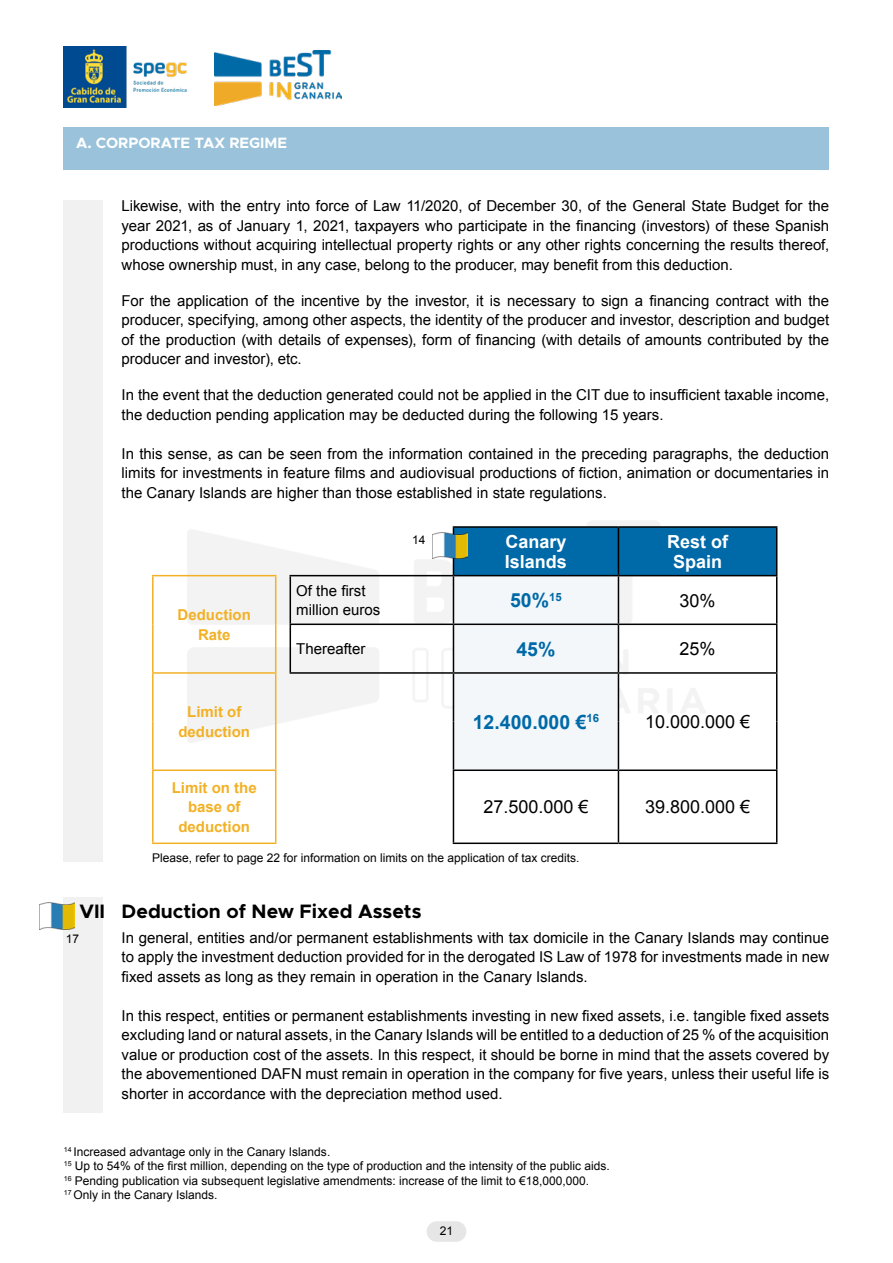
<style>
.page{position:relative;width:893px;height:1263px;background:#fff}
.page>*{position:absolute;margin:0;border:0;box-sizing:border-box;transform-origin:0 0}
.t1{font:700 19.5px "Metropolis";color:#000}
.t2{font:700 19.5px "Arial";color:#0069a7}
.t3{font:18px "Arial";color:#000}
.t4{font:700 18px/19.5px "Arial";color:#fff}
.t5{font:15px/19.5px "Arial";color:#000;text-align:justify}
.t6{font:700 15px/19.5px "Arial";color:#f2b125;text-align:center}
.t7{font:700 15px "Metropolis";color:#fff}
.t8{font:12px/14.4px "Arial";color:#000}
</style>
<div class="page">
<img style="left:187px;top:521px;width:473px;height:222px">
<div style="left:427px;top:1221px;width:39px;height:21px;background:#e6e6e6;border-radius:10px"></div>
<img style="left:214px;top:51px;width:128px;height:54px">
<img style="left:64px;top:47px;width:122px;height:61px">
<div style="left:64px;top:128px;width:765px;height:42px;background:#9ac3db"></div>
<div style="left:64px;top:200px;width:39px;height:662px;background:#f1f1f2"></div>
<svg style="left:454px;top:528px;width:322px;height:241px"></svg>
<hr style="left:618px;top:526px;width:159px;height:2px;background:#000">
<hr style="left:776px;top:528px;width:1px;height:47px;background:#000">
<hr style="left:618px;top:575px;width:159px;height:1px;background:#000">
<hr style="left:776px;top:576px;width:1px;height:47px;background:#000">
<hr style="left:618px;top:623px;width:159px;height:2px;background:#000">
<hr style="left:618px;top:625px;width:1px;height:47px;background:#000">
<hr style="left:776px;top:625px;width:1px;height:47px;background:#000">
<hr style="left:618px;top:672px;width:159px;height:2px;background:#000">
<hr style="left:776px;top:674px;width:1px;height:48px;background:#000">
<hr style="left:776px;top:722px;width:1px;height:47px;background:#000">
<hr style="left:618px;top:769px;width:159px;height:2px;background:#000">
<hr style="left:776px;top:771px;width:1px;height:71px;background:#000">
<hr style="left:618px;top:842px;width:159px;height:2px;background:#000">
<hr style="left:152px;top:771px;width:2px;height:71px;background:#f2b125">
<hr style="left:275px;top:771px;width:1px;height:71px;background:#f2b125">
<hr style="left:152px;top:842px;width:124px;height:2px;background:#f2b125">
<hr style="left:152px;top:674px;width:2px;height:48px;background:#f2b125">
<hr style="left:275px;top:674px;width:1px;height:48px;background:#f2b125">
<hr style="left:152px;top:722px;width:2px;height:47px;background:#f2b125">
<hr style="left:275px;top:722px;width:1px;height:47px;background:#f2b125">
<hr style="left:152px;top:769px;width:124px;height:2px;background:#f2b125">
<hr style="left:618px;top:576px;width:1px;height:47px;background:#000">
<hr style="left:453px;top:623px;width:165px;height:2px;background:#000">
<hr style="left:453px;top:526px;width:165px;height:2px;background:#000">
<hr style="left:453px;top:528px;width:1px;height:47px;background:#000">
<hr style="left:618px;top:528px;width:1px;height:47px;background:#000">
<hr style="left:453px;top:575px;width:165px;height:1px;background:#000">
<hr style="left:453px;top:771px;width:1px;height:71px;background:#000">
<hr style="left:618px;top:771px;width:1px;height:71px;background:#000">
<hr style="left:453px;top:842px;width:165px;height:2px;background:#000">
<hr style="left:290px;top:575px;width:163px;height:1px;background:#000">
<hr style="left:290px;top:576px;width:1px;height:47px;background:#000">
<hr style="left:453px;top:576px;width:1px;height:47px;background:#000">
<hr style="left:453px;top:672px;width:165px;height:2px;background:#000">
<hr style="left:453px;top:674px;width:1px;height:48px;background:#000">
<hr style="left:618px;top:674px;width:1px;height:48px;background:#000">
<hr style="left:453px;top:722px;width:1px;height:47px;background:#000">
<hr style="left:618px;top:722px;width:1px;height:47px;background:#000">
<hr style="left:453px;top:769px;width:165px;height:2px;background:#000">
<hr style="left:290px;top:623px;width:163px;height:2px;background:#000">
<hr style="left:290px;top:625px;width:1px;height:47px;background:#000">
<hr style="left:453px;top:625px;width:1px;height:47px;background:#000">
<hr style="left:290px;top:672px;width:163px;height:2px;background:#000">
<hr style="left:152px;top:575px;width:124px;height:1px;background:#f2b125">
<hr style="left:152px;top:576px;width:2px;height:48px;background:#f2b125">
<hr style="left:275px;top:576px;width:1px;height:48px;background:#f2b125">
<hr style="left:152px;top:624px;width:2px;height:48px;background:#f2b125">
<hr style="left:275px;top:624px;width:1px;height:48px;background:#f2b125">
<hr style="left:152px;top:672px;width:124px;height:2px;background:#f2b125">
<div style="left:64px;top:898px;width:39px;height:215px;background:#f1f1f2"></div>
<img style="left:433px;top:533px;width:35px;height:26px">
<img style="left:40px;top:903px;width:35px;height:26px">
<p class="t7" style="left:76px;top:133px;width:213px">A. CORPORATE TAX REGIME</p>
<p class="t5" style="left:122px;top:196px;width:709px">Likewise, with the entry into force of Law 11/2020, of December 30, of the General State Budget for the year 2021, as of January 1, 2021, taxpayers who participate in the financing (investors) of these Spanish productions without acquiring intellectual property rights or any other rights concerning the results thereof, whose ownership must, in any case, belong to the producer, may benefit from this deduction.</p>
<p class="t5" style="left:122px;top:291px;width:709px">For the application of the incentive by the investor, it is necessary to sign a financing contract with the producer, specifying, among other aspects, the identity of the producer and investor, description and budget of the production (with details of expenses), form of financing (with details of amounts contributed by the producer and investor), etc.</p>
<p class="t5" style="left:122px;top:385px;width:709px">In the event that the deduction generated could not be applied in the CIT due to insufficient taxable income, the deduction pending application may be deducted during the following 15 years.</p>
<p class="t5" style="left:122px;top:444px;width:709px">In this sense, as can be seen from the information contained in the preceding paragraphs, the deduction limits for investments in feature films and audiovisual productions of fiction, animation or documentaries in the Canary Islands are higher than those established in state regulations.</p>
<p class="t4" style="left:505px;top:533px;width:64px">Canary<br>Islands</p>
<p class="t4" style="left:667px;top:533px;width:63px;text-align:center">Rest of<br>Spain</p>
<p class="t6" style="left:178px;top:605px;width:75px">Deduction<br>Rate</p>
<p class="t8" style="left:412px;top:532px;width:15px">14</p>
<p class="t5" style="left:296px;top:581px;width:86px">Of the first million euros</p>
<h1 class="t2" style="left:510px;top:587px;width:53px">50%<sup>15</sup></h1>
<p class="t3" style="left:680px;top:588px;width:38px">30%</p>
<p class="t5" style="left:296px;top:639px;width:71px">Thereafter</p>
<h1 class="t2" style="left:516px;top:636px;width:41px">45%</h1>
<p class="t3" style="left:680px;top:637px;width:38px">25%</p>
<p class="t6" style="left:178px;top:703px;width:73px">Limit of deduction</p>
<h1 class="t2" style="left:473px;top:709px;width:128px">12.400.000 €<sup>16</sup></h1>
<p class="t3" style="left:645px;top:710px;width:107px">10.000.000 €</p>
<p class="t6" style="left:172px;top:778px;width:87px">Limit on the base of deduction</p>
<p class="t3" style="left:483px;top:795px;width:107px">27.500.000 €</p>
<p class="t3" style="left:645px;top:795px;width:107px">39.800.000 €</p>
<p class="t8" style="left:152px;top:851px;width:429px">Please, refer to page 22 for information on limits on the application of tax credits.</p>
<h1 class="t1" style="left:79px;top:898px;width:344px">VII Deduction of New Fixed Assets</h1>
<p class="t5" style="left:122px;top:928px;width:709px">In general, entities and/or permanent establishments with tax domicile in the Canary Islands may continue to apply the investment deduction provided for in the derogated IS Law of 1978 for investments made in new fixed assets as long as they remain in operation in the Canary Islands.</p>
<p class="t5" style="left:122px;top:1006px;width:709px">In this respect, entities or permanent establishments investing in new fixed assets, i.e. tangible fixed assets excluding land or natural assets, in the Canary Islands will be entitled to a deduction of 25 % of the acquisition value or production cost of the assets. In this respect, it should be borne in mind that the assets covered by the abovementioned DAFN must remain in operation in the company for five years, unless their useful life is shorter in accordance with the depreciation method used.</p>
<p class="t8" style="left:66px;top:932px;width:15px">17</p>
<p class="t8" style="left:64px;top:1145px;width:548px"><sup>14</sup> Increased advantage only in the Canary Islands.<br><sup>15</sup> Up to 54% of the first million, depending on the type of production and the intensity of the public aids.<br><sup>16</sup> Pending publication via subsequent legislative amendments: increase of the limit to €18,000,000.<br><sup>17</sup> Only in the Canary Islands.</p>
<p class="t8" style="left:440px;top:1224px;width:15px">21</p>
</div>
